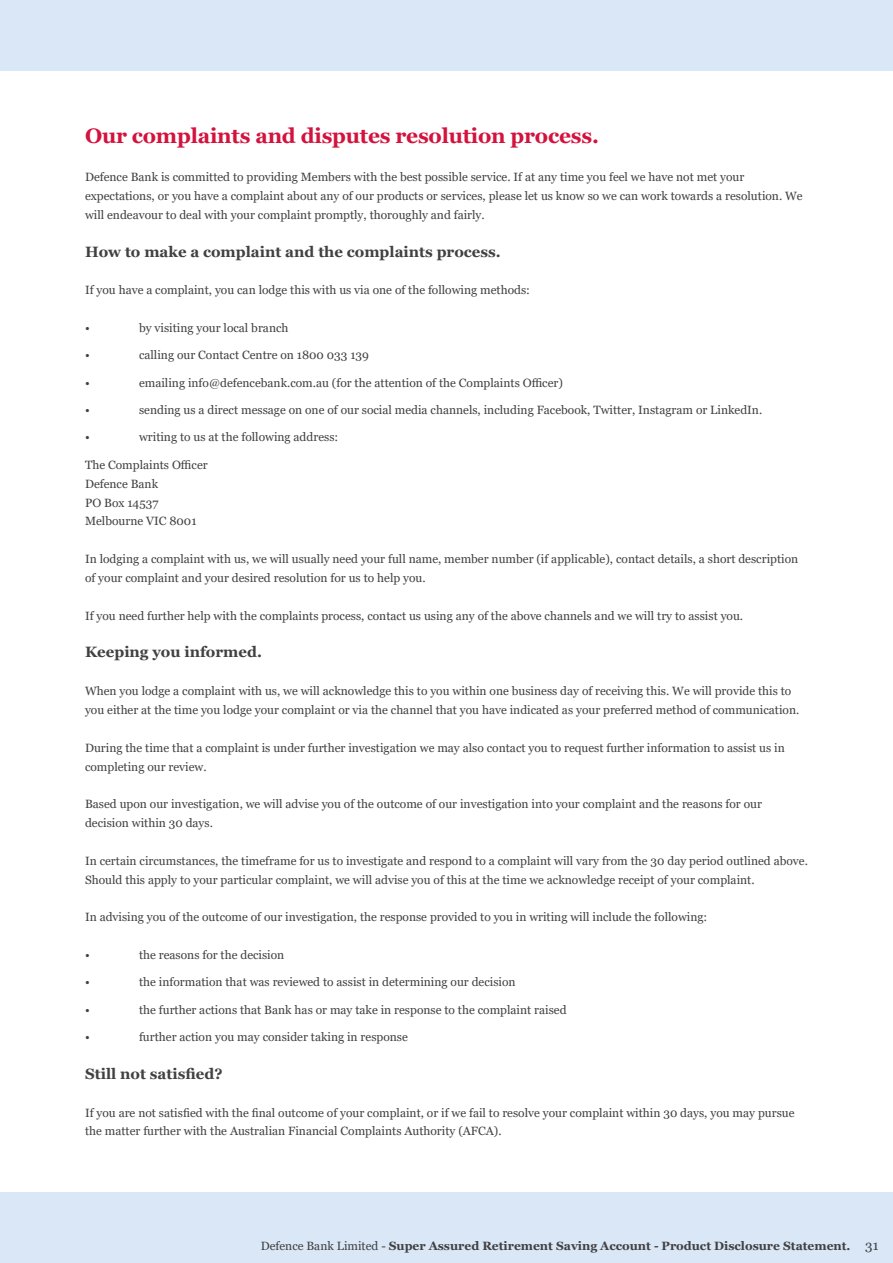
<style>
.page{position:relative;width:893px;height:1263px;background:#fff}
.page>*{position:absolute;margin:0;border:0;box-sizing:border-box;transform-origin:0 0}
.t1{font:700 21px "Georgia";letter-spacing:-.01em;color:#d3133e}
.t2{font:700 15px "Georgia";color:#414042}
.t3{font:12px/18.9px "Georgia";color:#414042}
.t4{font:700 12px "Georgia";color:#414042}
.s1{font-weight:400}
.s2{font-weight:400;font-size:13.5px}
</style>
<div class="page">
<div style="left:0;top:1192px;width:893px;height:71px;background:#d9e7f6"></div>
<div style="left:0;top:0;width:893px;height:71px;background:#d9e7f6"></div>
<h1 class="t1" style="left:85px;top:123px;width:515px">Our complaints and disputes resolution process.</h1>
<p class="t3" style="left:85px;top:168px;width:719px">Defence Bank is committed to providing Members with the best possible service. If at any time you feel we have not met your expectations, or you have a complaint about any of our products or services, please let us know so we can work towards a resolution. We will endeavour to deal with your complaint promptly, thoroughly and fairly.</p>
<p class="t2" style="left:85px;top:242px;width:417px">How to make a complaint and the complaints process.</p>
<p class="t3" style="left:85px;top:281px;width:446px">If you have a complaint, you can lodge this with us via one of the following methods:</p>
<p class="t3" style="left:85px;top:319px;width:6px">•</p>
<p class="t3" style="left:139px;top:319px;width:151px">by visiting your local branch</p>
<p class="t3" style="left:85px;top:346px;width:6px">•</p>
<p class="t3" style="left:139px;top:346px;width:231px">calling our Contact Centre on 1800 033 139</p>
<p class="t3" style="left:85px;top:373px;width:6px">•</p>
<p class="t3" style="left:139px;top:373px;width:425px">emailing info@defencebank.com.au (for the attention of the Complaints Officer)</p>
<p class="t3" style="left:85px;top:401px;width:6px">•</p>
<p class="t3" style="left:139px;top:401px;width:625px">sending us a direct message on one of our social media channels, including Facebook, Twitter, Instagram or LinkedIn.</p>
<p class="t3" style="left:85px;top:428px;width:6px">•</p>
<p class="t3" style="left:139px;top:428px;width:201px">writing to us at the following address:</p>
<p class="t3" style="left:85px;top:455px;width:124px">The Complaints Officer<br>Defence Bank<br>PO Box 14537<br>Melbourne VIC 8001</p>
<p class="t3" style="left:85px;top:550px;width:715px">In lodging a complaint with us, we will usually need your full name, member number (if applicable), contact details, a short description of your complaint and your desired resolution for us to help you.</p>
<p class="t3" style="left:85px;top:606px;width:660px">If you need further help with the complaints process, contact us using any of the above channels and we will try to assist you.</p>
<p class="t2" style="left:85px;top:642px;width:178px">Keeping you informed.</p>
<p class="t3" style="left:85px;top:682px;width:716px">When you lodge a complaint with us, we will acknowledge this to you within one business day of receiving this. We will provide this to you either at the time you lodge your complaint or via the channel that you have indicated as your preferred method of communication.</p>
<p class="t3" style="left:85px;top:738px;width:701px">During the time that a complaint is under further investigation we may also contact you to request further information to assist us in completing our review.</p>
<p class="t3" style="left:85px;top:795px;width:678px">Based upon our investigation, we will advise you of the outcome of our investigation into your complaint and the reasons for our decision within 30 days.</p>
<p class="t3" style="left:85px;top:851px;width:724px">In certain circumstances, the timeframe for us to investigate and respond to a complaint will vary from the 30 day period outlined above.<br>Should this apply to your particular complaint, we will advise you of this at the time we acknowledge receipt of your complaint.</p>
<p class="t3" style="left:85px;top:908px;width:624px">In advising you of the outcome of our investigation, the response provided to you in writing will include the following:</p>
<p class="t3" style="left:85px;top:946px;width:6px">•</p>
<p class="t3" style="left:139px;top:946px;width:147px">the reasons for the decision</p>
<p class="t3" style="left:85px;top:973px;width:6px">•</p>
<p class="t3" style="left:139px;top:973px;width:378px">the information that was reviewed to assist in determining our decision</p>
<p class="t3" style="left:85px;top:1000px;width:6px">•</p>
<p class="t3" style="left:139px;top:1000px;width:429px">the further actions that Bank has or may take in response to the complaint raised</p>
<p class="t3" style="left:85px;top:1028px;width:6px">•</p>
<p class="t3" style="left:139px;top:1028px;width:270px">further action you may consider taking in response</p>
<p class="t2" style="left:85px;top:1064px;width:139px">Still not satisfied?</p>
<p class="t3" style="left:85px;top:1103px;width:711px">If you are not satisfied with the final outcome of your complaint, or if we fail to resolve your complaint within 30 days, you may pursue the matter further with the Australian Financial Complaints Authority (AFCA).</p>
<p class="t4" style="left:261px;top:1238px;width:619px"><span class="s1">Defence Bank Limited -</span> Super Assured Retirement Saving Account - Product Disclosure Statement. <span class="s2">31</span></p>
</div>
